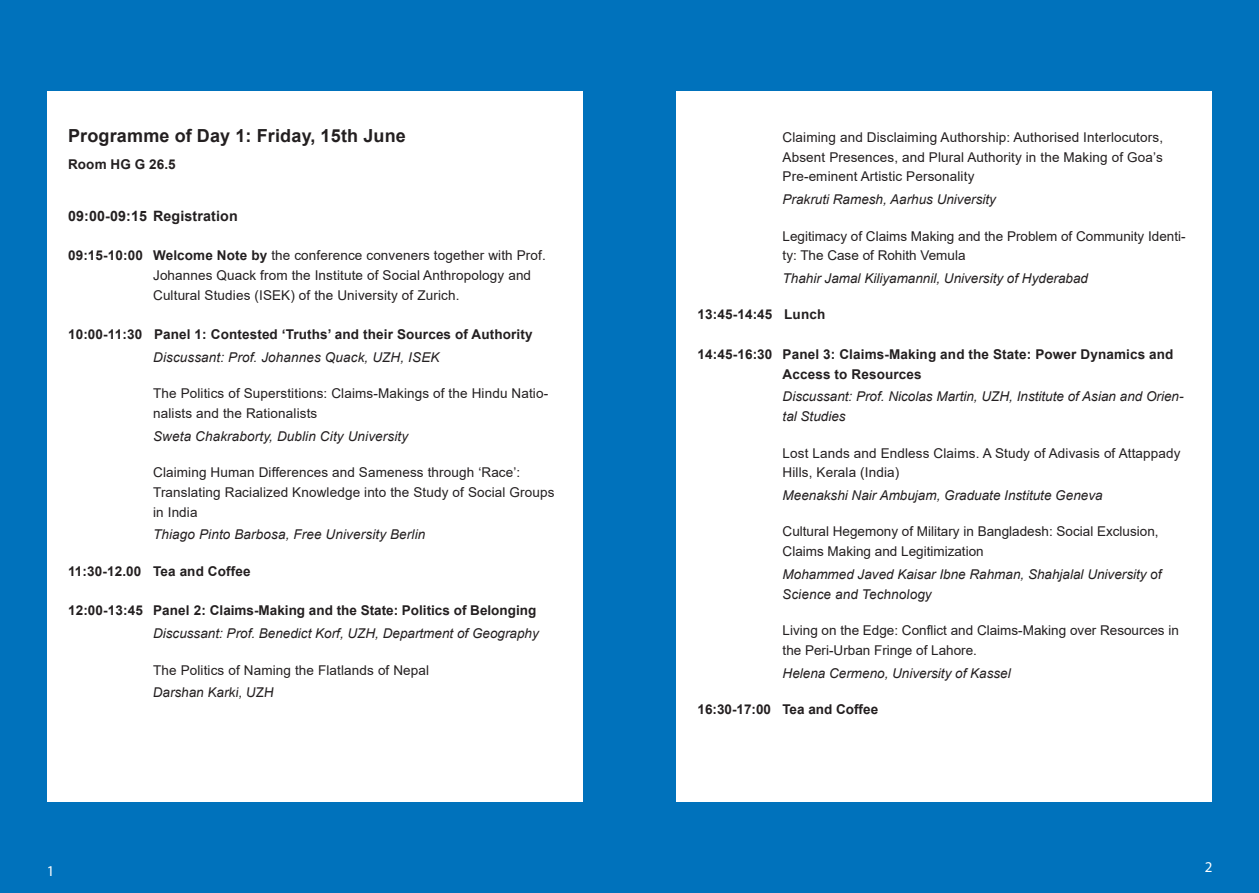
<style>
.page{position:relative;width:1259px;height:893px;background:#fff}
.page>*{position:absolute;margin:0;border:0;box-sizing:border-box;transform-origin:0 0}
.t1{font:700 18px "Arial";letter-spacing:.01em;color:#231f20}
.t2{font:15px "Myriad Pro";color:#fff}
.t3{font:700 14.25px "Arial";letter-spacing:.01em;color:#231f20}
.t4{font:13.5px/19.6px "Arial";letter-spacing:.01em;color:#231f20}
.t5{font:italic 13.5px/19.6px "Arial";color:#231f20}
.t6{font:700 13.5px/19.6px "Arial";letter-spacing:.01em;color:#231f20}
.s1{font-weight:700}
</style>
<div class="page">
<div style="left:0;top:0;width:656px;height:893px;background:#0072bc"></div>
<div style="left:47px;top:91px;width:536px;height:710px;background:#fff"></div>
<div style="left:608px;top:0;width:651px;height:893px;background:#0072bc"></div>
<div style="left:676px;top:91px;width:536px;height:710px;background:#fff"></div>
<h1 class="t1" style="left:68px;top:123px;width:339px">Programme of Day 1: Friday, 15th June</h1>
<p class="t6" style="left:68px;top:155px;width:109px">Room HG G 26.5</p>
<p class="t3" style="left:68px;top:206px;width:171px">09:00-09:15 Registration</p>
<p class="t4" style="left:153px;top:246px;width:394px;text-indent:-85px"><span class="s1">09:15-10:00 Welcome Note by</span> the conference conveners together with Prof.<br>Johannes Quack from the Institute of Social Anthropology and<br>Cultural Studies (ISEK) of the University of Zurich.</p>
<p class="t6" style="left:68px;top:325px;width:466px">10:00-11:30 Panel 1: Contested ‘Truths’ and their Sources of Authority</p>
<p class="t5" style="left:153px;top:348px;width:288px">Discussant: Prof. Johannes Quack, UZH, ISEK</p>
<p class="t4" style="left:153px;top:384px;width:397px">The Politics of Superstitions: Claims-Makings of the Hindu Natio&shy;nalists and the Rationalists</p>
<p class="t5" style="left:153px;top:426px;width:256px">Sweta Chakraborty, Dublin City University</p>
<p class="t4" style="left:153px;top:463px;width:403px">Claiming Human Differences and Sameness through ‘Race’:<br>Translating Racialized Knowledge into the Study of Social Groups in India</p>
<p class="t5" style="left:153px;top:525px;width:274px">Thiago Pinto Barbosa, Free University Berlin</p>
<p class="t6" style="left:68px;top:561px;width:184px">11:30-12.00 Tea and Coffee</p>
<p class="t6" style="left:68px;top:601px;width:470px">12:00-13:45 Panel 2: Claims-Making and the State: Politics of Belonging</p>
<p class="t5" style="left:153px;top:624px;width:387px">Discussant: Prof. Benedict Korf, UZH, Department of Geography</p>
<p class="t4" style="left:153px;top:660px;width:278px">The Politics of Naming the Flatlands of Nepal</p>
<p class="t5" style="left:153px;top:683px;width:122px">Darshan Karki, UZH</p>
<p class="t4" style="left:782px;top:127px;width:382px;text-align:justify">Claiming and Disclaiming Authorship: Authorised Interlocutors, Absent Presences, and Plural Authority in the Making of Goa’s Pre-eminent Artistic Personality</p>
<p class="t5" style="left:782px;top:190px;width:215px">Prakruti Ramesh, Aarhus University</p>
<p class="t4" style="left:782px;top:226px;width:404px">Legitimacy of Claims Making and the Problem of Community Identi&shy;ty: The Case of Rohith Vemula</p>
<p class="t5" style="left:782px;top:269px;width:307px">Thahir Jamal Kiliyamannil, University of Hyderabad</p>
<p class="t6" style="left:697px;top:305px;width:129px">13:45-14:45 Lunch</p>
<p class="t6" style="left:782px;top:344px;width:392px;text-indent:-85px">14:45-16:30 Panel 3: Claims-Making and the State: Power Dynamics and<br>Access to Resources</p>
<p class="t5" style="left:782px;top:387px;width:402px">Discussant: Prof. Nicolas Martin, UZH, Institute of Asian and Orien&shy;tal Studies</p>
<p class="t4" style="left:782px;top:443px;width:399px">Lost Lands and Endless Claims. A Study of Adivasis of Attappady<br>Hills, Kerala (India)</p>
<p class="t5" style="left:782px;top:486px;width:321px">Meenakshi Nair Ambujam, Graduate Institute Geneva</p>
<p class="t4" style="left:782px;top:522px;width:377px">Cultural Hegemony of Military in Bangladesh: Social Exclusion,<br>Claims Making and Legitimization</p>
<p class="t5" style="left:782px;top:564px;width:381px">Mohammed Javed Kaisar Ibne Rahman, Shahjalal University of<br>Science and Technology</p>
<p class="t4" style="left:782px;top:620px;width:398px">Living on the Edge: Conflict and Claims-Making over Resources in the Peri-Urban Fringe of Lahore.</p>
<p class="t5" style="left:782px;top:663px;width:230px">Helena Cermeno, University of Kassel</p>
<p class="t6" style="left:697px;top:700px;width:182px">16:30-17:00 Tea and Coffee</p>
<p class="t2" style="left:47px;top:861px;width:9px">1</p>
<p class="t2" style="left:1205px;top:857px;width:9px">2</p>
</div>
